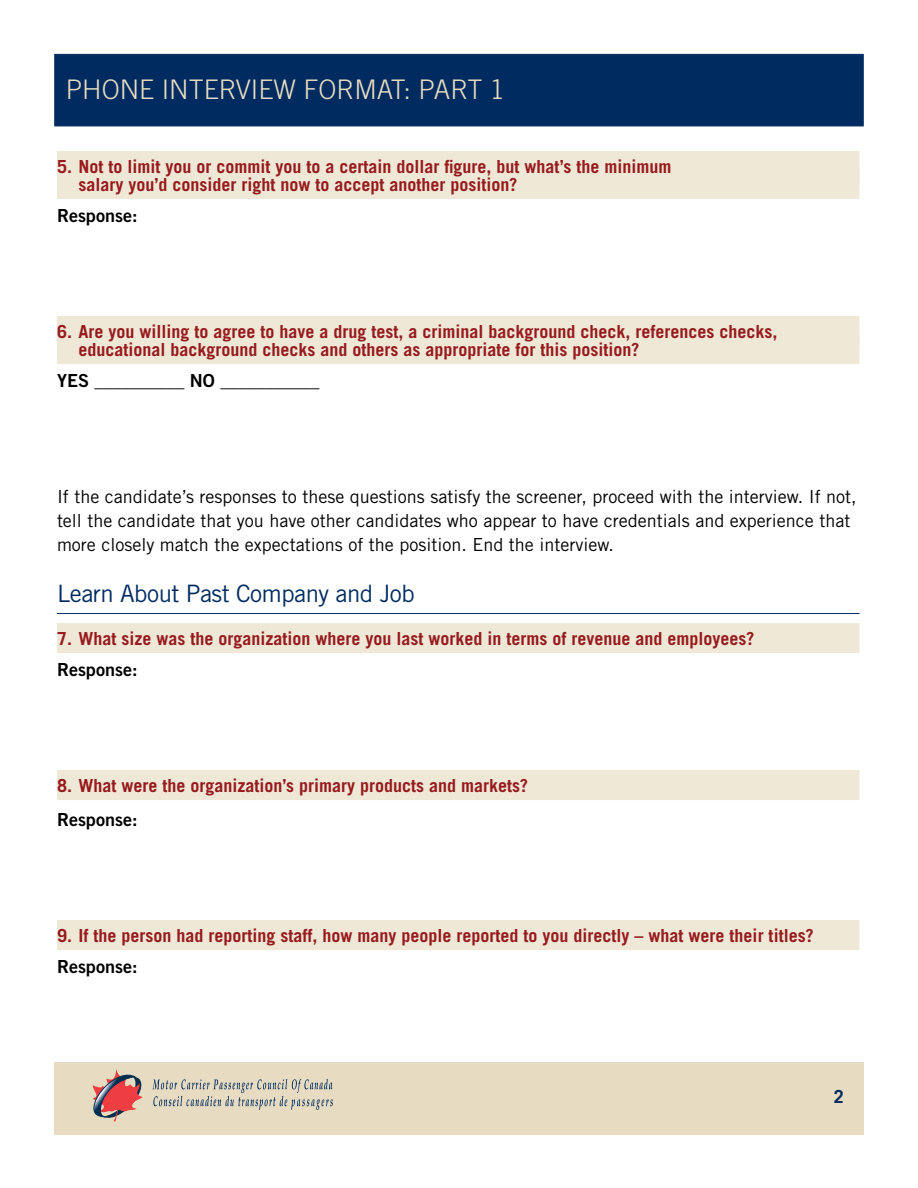
<style>
.page{position:relative;width:918px;height:1188px;background:#fff}
.page>*{position:absolute;margin:0;border:0;box-sizing:border-box;transform-origin:0 0}
.t1{font:300 27px "Trade Gothic";color:#e7dcc1}
.t2{font:24px "Trade Gothic";letter-spacing:-.02em;color:#002b60}
.t3{font:700 18px/18px "Trade Gothic";color:#971b1e}
.t4{font:18px/24px "Trade Gothic";color:#000}
.t5{font:18px "Trade Gothic Bold Two";color:#000}
.t6{font:700 18px "Trade Gothic";color:#002b60}
</style>
<div class="page">
<div style="left:54px;top:1062px;width:810px;height:73px;background:#e7dcc1"></div>
<svg style="left:153px;top:1079px;width:180px;height:31px"></svg>
<svg style="left:92px;top:1069px;width:51px;height:53px"></svg>
<div style="left:54px;top:54px;width:810px;height:72px;background:#002b60;border:1px solid #002b60"></div>
<div style="left:57px;top:151px;width:803px;height:30px;background:#efe8d7"></div>
<div style="left:57px;top:169px;width:803px;height:30px;background:#efe8d7"></div>
<div style="left:57px;top:316px;width:803px;height:30px;background:#efe8d7"></div>
<div style="left:57px;top:334px;width:803px;height:30px;background:#efe8d7"></div>
<hr style="left:57px;top:613px;width:803px;height:1px;background:#002b60">
<div style="left:57px;top:623px;width:803px;height:30px;background:#efe8d7"></div>
<div style="left:57px;top:770px;width:803px;height:30px;background:#efe8d7"></div>
<div style="left:57px;top:920px;width:803px;height:30px;background:#efe8d7"></div>
<h1 class="t1" style="left:66px;top:73px;width:441px">PHONE INTERVI EW FORMAT: PART 1</h1>
<p class="t3" style="left:79px;top:157px;width:594px;text-indent:-22px">5. Not to limit you or commit you to a certain dollar figure, but what’s the minimum salary you’d consider right now to accept another position?</p>
<p class="t5" style="left:57px;top:205px;width:82px">Response:</p>
<p class="t3" style="left:79px;top:322px;width:701px;text-indent:-22px">6. Are you willing to agree to have a drug test, a criminal background check, references checks, educational background checks and others as appropriate for this position?</p>
<p class="t5" style="left:57px;top:370px;width:264px">YES __________ NO ___________</p>
<p class="t4" style="left:57px;top:485px;width:801px">If the candidate’s responses to these questions satisfy the screener, proceed with the interview. If not, tell the candidate that you have other candidates who appear to have credentials and experience that more closely match the expectations of the position. End the interview.</p>
<h2 class="t2" style="left:57px;top:579px;width:359px">Learn About Past Company and Job</h2>
<p class="t3" style="left:57px;top:629px;width:699px">7. What size was the organization where you last worked in terms of revenue and employees?</p>
<p class="t5" style="left:57px;top:659px;width:82px">Response:</p>
<p class="t3" style="left:57px;top:776px;width:473px">8. What were the organization’s primary products and markets?</p>
<p class="t5" style="left:57px;top:809px;width:82px">Response:</p>
<p class="t3" style="left:57px;top:926px;width:758px">9. If the person had reporting staff, how many people reported to you directly – what were their titles?</p>
<p class="t5" style="left:57px;top:956px;width:82px">Response:</p>
<p class="t6" style="left:834px;top:1086px;width:12px">2</p>
</div>
